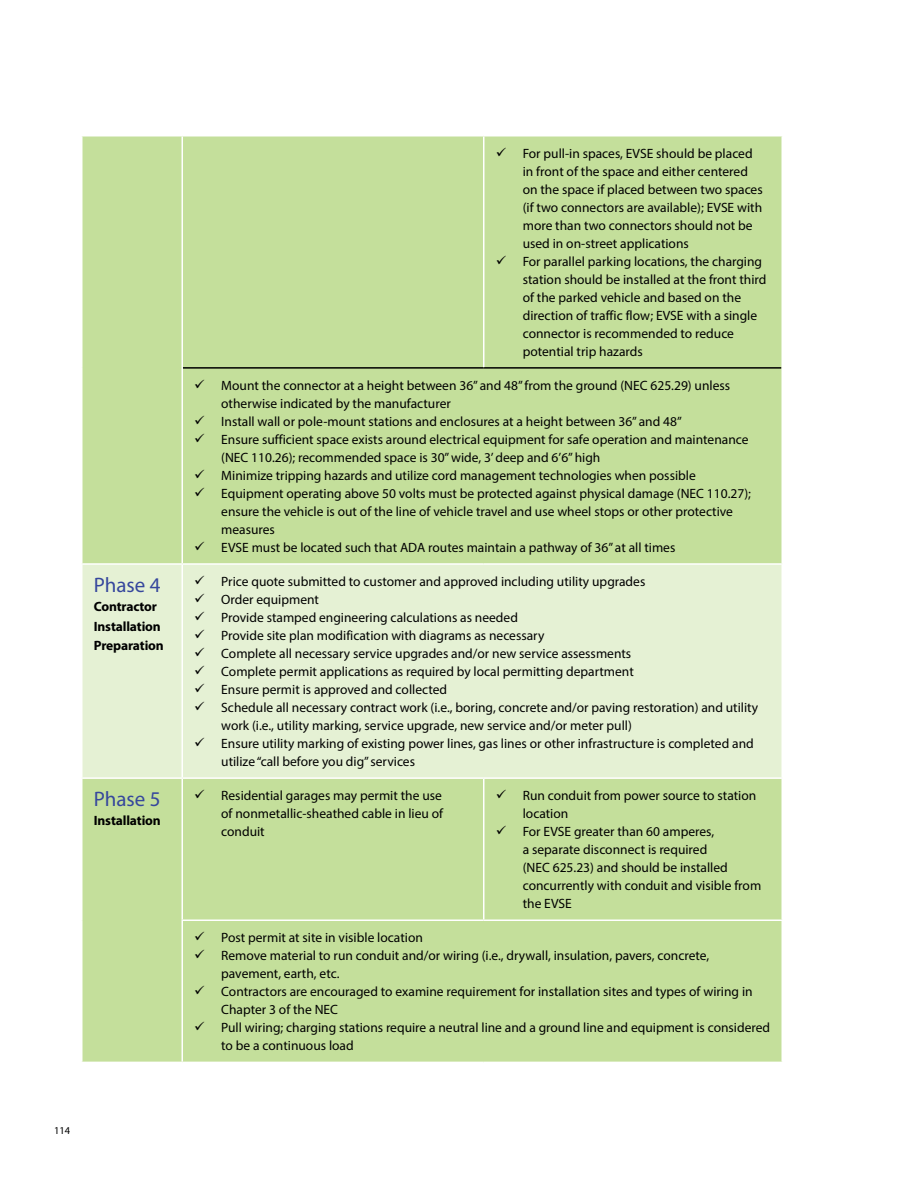
<style>
.page{position:relative;width:918px;height:1188px;background:#fff}
.page>*{position:absolute;margin:0;border:0;box-sizing:border-box;transform-origin:0 0}
.Header_2{font:21px "Myriad Pro";color:#36479d}
.t1{font:13.5px/18px "Myriad Pro";color:#000}
.Header_2-2{font:700 13.5px/19.5px "Myriad Pro";letter-spacing:-.01em;color:#000}
.t2{font:10.5px "Myriad Pro";color:#000}
</style>
<div class="page">
<div style="left:82px;top:136px;width:700px;height:926px;background:#c4df9b"></div>
<div style="left:82px;top:565px;width:700px;height:212px;background:#e5f1d4"></div>
<hr style="left:183px;top:367px;width:301px;height:2px;background:#000">
<hr style="left:484px;top:367px;width:298px;height:2px;background:#000">
<hr style="left:81px;top:563px;width:101px;height:2px;background:#fff">
<hr style="left:81px;top:777px;width:101px;height:2px;background:#fff">
<hr style="left:182px;top:563px;width:302px;height:2px;background:#fff">
<hr style="left:182px;top:565px;width:1px;height:212px;background:#fff">
<hr style="left:484px;top:563px;width:299px;height:2px;background:#fff">
<hr style="left:182px;top:777px;width:302px;height:2px;background:#fff">
<hr style="left:182px;top:779px;width:1px;height:141px;background:#fff">
<hr style="left:182px;top:920px;width:302px;height:1px;background:#fff">
<hr style="left:182px;top:921px;width:1px;height:141px;background:#fff">
<hr style="left:484px;top:777px;width:299px;height:2px;background:#fff">
<hr style="left:483px;top:779px;width:1px;height:141px;background:#fff">
<hr style="left:484px;top:920px;width:299px;height:1px;background:#fff">
<hr style="left:182px;top:136px;width:1px;height:232px;background:#fff">
<hr style="left:182px;top:368px;width:1px;height:195px;background:#fff">
<hr style="left:483px;top:136px;width:1px;height:231px;background:#fff">
<p class="Header_2" style="left:94px;top:572px;width:68px">Phase 4</p>
<p class="Header_2-2" style="left:94px;top:597px;width:72px">Contractor<br>Installation<br>Preparation</p>
<p class="Header_2" style="left:94px;top:786px;width:68px">Phase 5</p>
<p class="Header_2-2" style="left:94px;top:811px;width:69px">Installation</p>
<p class="t2" style="left:54px;top:1124px;width:18px">114</p>
<p class="t1" style="left:523px;top:144px;width:242px;text-indent:-27px">✓ For pull-in spaces, EVSE should be placed in front of the space and either centered on the space if placed between two spaces (if two connectors are available); EVSE with more than two connectors should not be used in on-street applications</p>
<p class="t1" style="left:523px;top:252px;width:245px;text-indent:-27px">✓ For parallel parking locations, the charging station should be installed at the front third of the parked vehicle and based on the direction of traffic flow; EVSE with a single connector is recommended to reduce potential trip hazards</p>
<p class="t1" style="left:221px;top:376px;width:510px;text-indent:-27px">✓ Mount the connector at a height between 36” and 48” from the ground (NEC 625.29) unless otherwise indicated by the manufacturer</p>
<p class="t1" style="left:194px;top:412px;width:489px">✓ Install wall or pole-mount stations and enclosures at a height between 36” and 48”</p>
<p class="t1" style="left:221px;top:430px;width:529px;text-indent:-27px">✓ Ensure sufficient space exists around electrical equipment for safe operation and maintenance (NEC 110.26); recommended space is 30” wide, 3’ deep and 6’6” high</p>
<p class="t1" style="left:194px;top:466px;width:503px">✓ Minimize tripping hazards and utilize cord management technologies when possible</p>
<p class="t1" style="left:221px;top:484px;width:531px;text-indent:-27px">✓ Equipment operating above 50 volts must be protected against physical damage (NEC 110.27); ensure the vehicle is out of the line of vehicle travel and use wheel stops or other protective measures</p>
<p class="t1" style="left:194px;top:538px;width:483px">✓ EVSE must be located such that ADA routes maintain a pathway of 36” at all times</p>
<p class="t1" style="left:194px;top:572px;width:453px">✓ Price quote submitted to customer and approved including utility upgrades</p>
<p class="t1" style="left:194px;top:590px;width:126px">✓ Order equipment</p>
<p class="t1" style="left:194px;top:608px;width:325px">✓ Provide stamped engineering calculations as needed</p>
<p class="t1" style="left:194px;top:626px;width:352px">✓ Provide site plan modification with diagrams as necessary</p>
<p class="t1" style="left:194px;top:644px;width:439px">✓ Complete all necessary service upgrades and/or new service assessments</p>
<p class="t1" style="left:194px;top:662px;width:441px">✓ Complete permit applications as required by local permitting department</p>
<p class="t1" style="left:194px;top:680px;width:254px">✓ Ensure permit is approved and collected</p>
<p class="t1" style="left:221px;top:698px;width:539px;text-indent:-27px">✓ Schedule all necessary contract work (i.e., boring, concrete and/or paving restoration) and utility work (i.e., utility marking, service upgrade, new service and/or meter pull)</p>
<p class="t1" style="left:221px;top:734px;width:534px;text-indent:-27px">✓ Ensure utility marking of existing power lines, gas lines or other infrastructure is completed and utilize “call before you dig” services</p>
<p class="t1" style="left:221px;top:787px;width:223px;text-align:justify;text-indent:-27px">✓ Residential garages may permit the use of nonmetallic-sheathed cable in lieu of conduit</p>
<p class="t1" style="left:523px;top:786px;width:235px;text-indent:-27px">✓ Run conduit from power source to station location</p>
<p class="t1" style="left:523px;top:822px;width:240px;text-indent:-27px">✓ For EVSE greater than 60 amperes,<br>a separate disconnect is required<br>(NEC 625.23) and should be installed concurrently with conduit and visible from the EVSE</p>
<p class="t1" style="left:194px;top:929px;width:230px">✓ Post permit at site in visible location</p>
<p class="t1" style="left:221px;top:947px;width:490px;text-indent:-27px">✓ Remove material to run conduit and/or wiring (i.e., drywall, insulation, pavers, concrete, pavement, earth, etc.</p>
<p class="t1" style="left:221px;top:983px;width:533px;text-indent:-27px">✓ Contractors are encouraged to examine requirement for installation sites and types of wiring in<br>Chapter 3 of the NEC</p>
<p class="t1" style="left:221px;top:1019px;width:550px;text-indent:-27px">✓ Pull wiring; charging stations require a neutral line and a ground line and equipment is considered to be a continuous load</p>
</div>
